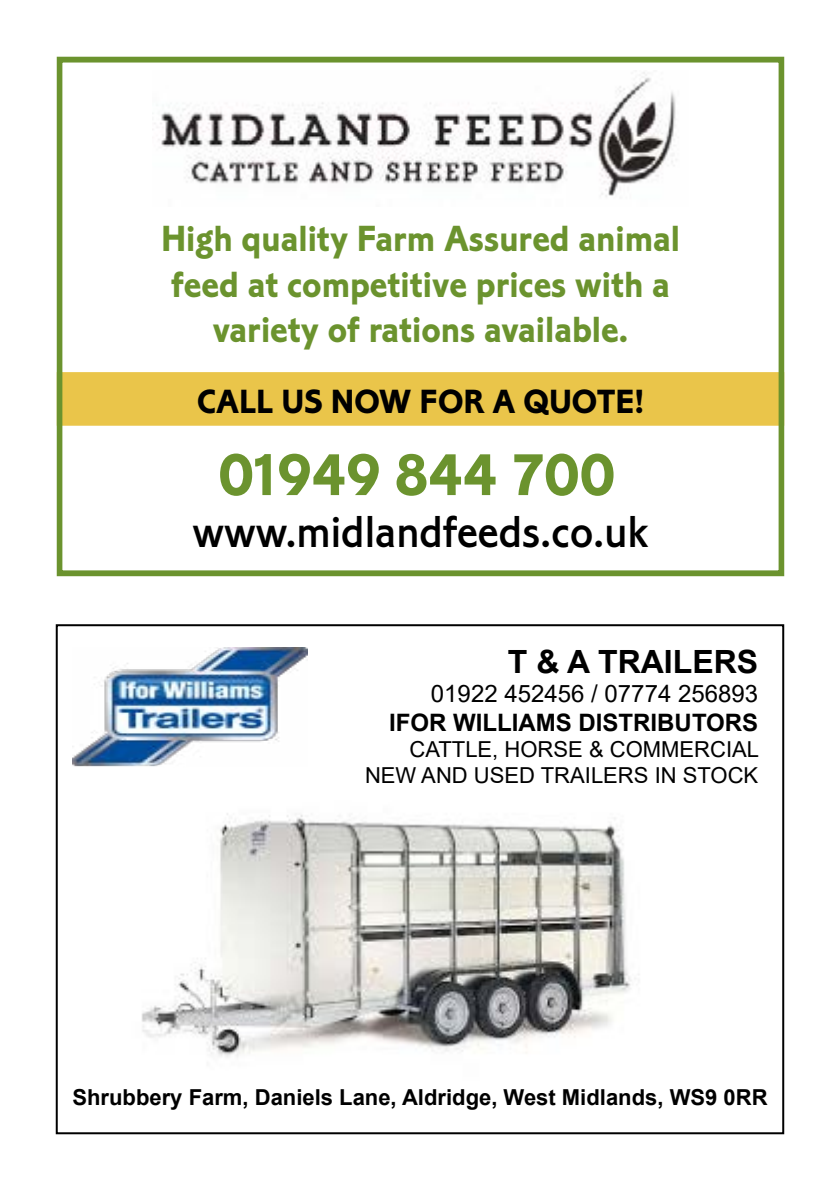
<style>
.page{position:relative;width:840px;height:1191px;background:#fff}
.page>*{position:absolute;margin:0;border:0;box-sizing:border-box;transform-origin:0 0}
.t1{font:61px "Corinthian Bold Plain";color:#6b932e}
.t2{font:46.6px "Corinthian Medium Plain";color:#000}
.t3{font:37.8px/45.4px "Corinthian Bold Plain";color:#6b932e;text-align:center}
.t4{font:34.8px "Corinthian Bold Plain";color:#000}
.t5{font:700 32px "Arial";color:#000}
.t6{font:700 24px "Arial";color:#000}
.t7{font:24px "Arial";color:#000}
.t8{font:700 22px "Arial";color:#000}
.t9{font:22px/26.4px "Arial";color:#000;text-align:right}
</style>
<div class="page">
<img style="left:72px;top:647px;width:235px;height:120px">
<img style="left:142px;top:813px;width:497px;height:244px">
<div style="left:58px;top:373px;width:724px;height:51px;background:#eac54a"></div>
<div style="left:57px;top:372px;width:726px;height:54px;border:3px solid #eac54a"></div>
<img style="left:152px;top:72px;width:525px;height:125px">
<div style="left:57px;top:57px;width:726px;height:519px;border:6px solid #6b932e"></div>
<p class="t3" style="left:161px;top:216px;width:520px">High quality Farm Assured animal feed at competitive prices with a variety of rations available.</p>
<p class="t4" style="left:197px;top:381px;width:448px">CALL US NOW FOR A QUOTE!</p>
<h1 class="t1" style="left:218px;top:440px;width:398px">01949 844 700</h1>
<p class="t2" style="left:192px;top:504px;width:457px">www.midlandfeeds.co.uk</p>
<p class="t5" style="left:507px;top:639px;width:252px">T &amp; A TRAILERS</p>
<p class="t7" style="left:430px;top:677px;width:328px">01922 452456 / 07774 256893</p>
<p class="t6" style="left:389px;top:705px;width:370px">IFOR WILLIAMS DISTRIBUTORS</p>
<p class="t9" style="left:365px;top:736px;width:395px">CATTLE, HORSE &amp; COMMERCIAL<br>NEW AND USED TRAILERS IN STOCK</p>
<p class="t8" style="left:72px;top:1081px;width:696px">Shrubbery Farm, Daniels Lane, Aldridge, West Midlands, WS9 0RR</p>
</div>
